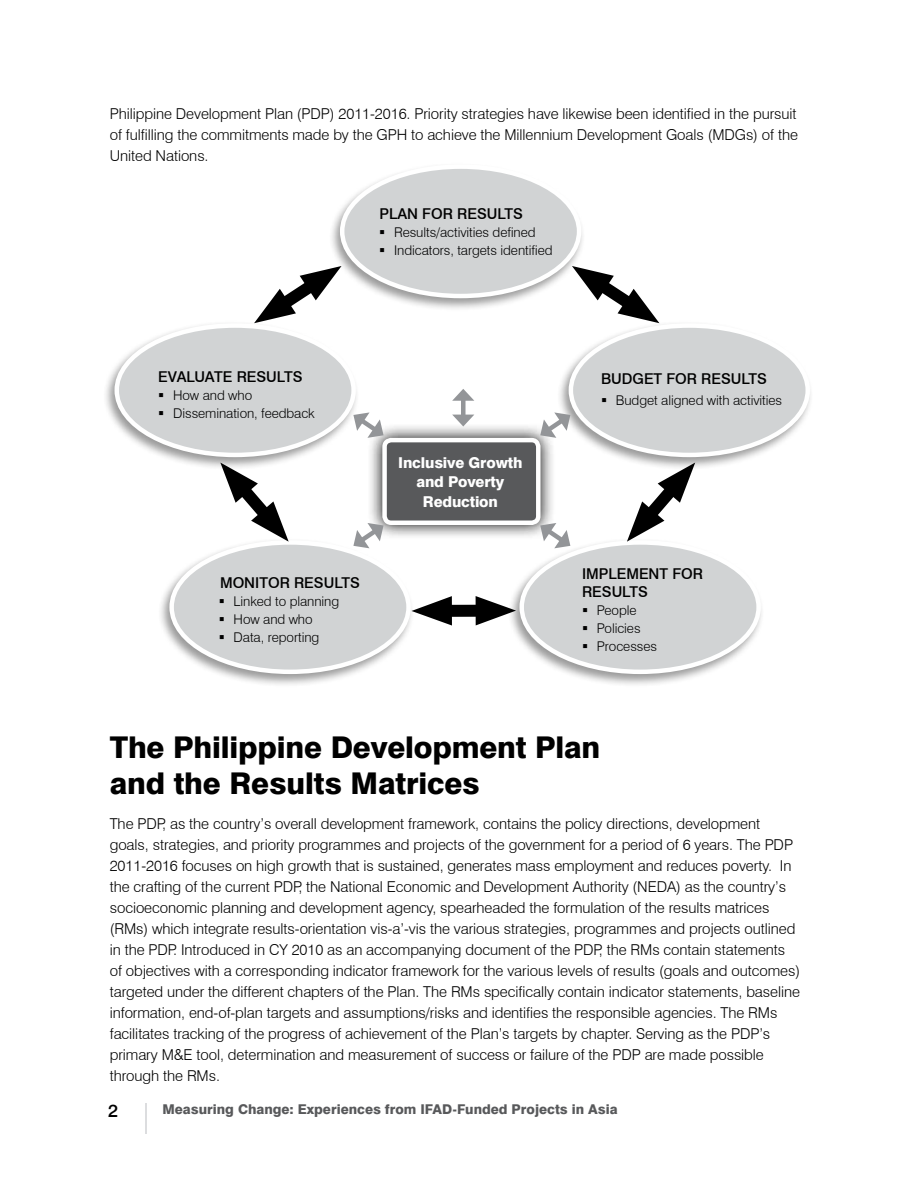
<style>
.page{position:relative;width:918px;height:1188px;background:#fff}
.page>*{position:absolute;margin:0;border:0;box-sizing:border-box;transform-origin:0 0}
.t1{font:800 30px/36px "Swiss 721 BT";letter-spacing:-.005em;color:#000}
.t2{font:500 18px "Swiss 721 BT";color:#000}
.t3{font:300 15px/21px "Swiss 721 BT";letter-spacing:-.005em;color:#000;text-align:justify}
.t4{font:500 15px/17.9px "Swiss 721 BT";color:#000}
.t5{font:800 15px/19.5px "Swiss 721 BT";letter-spacing:-.01em;color:#fff;text-align:center}
.t6{font:300 13.5px/17.9px "Swiss 721 BT";letter-spacing:-.005em;color:#000}
.t7{font:800 13.5px "Swiss 721 BT";color:#58595b}
</style>
<div class="page">
<hr style="left:145px;top:1104px;width:2px;height:30px;background:#dcdddf">
<div style="left:328px;top:162px;width:258px;height:150px;background:#000;opacity:.4"></div>
<div style="left:342px;top:167px;width:237px;height:129px;background:#d1d3d4;border-radius:50%"></div>
<div style="left:340px;top:164px;width:241px;height:134px;border:4px solid #fff;border-radius:50%"></div>
<div style="left:103px;top:321px;width:257px;height:150px;background:#000;opacity:.4"></div>
<div style="left:117px;top:326px;width:237px;height:129px;background:#d1d3d4;border-radius:50%"></div>
<div style="left:115px;top:323px;width:241px;height:134px;border:4px solid #fff;border-radius:50%"></div>
<div style="left:158px;top:538px;width:257px;height:150px;background:#000;opacity:.4"></div>
<div style="left:172px;top:542px;width:237px;height:130px;background:#d1d3d4;border-radius:50%"></div>
<div style="left:169px;top:540px;width:242px;height:134px;border:4px solid #fff;border-radius:50%"></div>
<div style="left:508px;top:538px;width:257px;height:150px;background:#000;opacity:.4"></div>
<div style="left:522px;top:542px;width:237px;height:130px;background:#d1d3d4;border-radius:50%"></div>
<div style="left:519px;top:540px;width:242px;height:134px;border:4px solid #fff;border-radius:50%"></div>
<div style="left:557px;top:321px;width:257px;height:150px;background:#000;opacity:.4"></div>
<div style="left:571px;top:326px;width:237px;height:129px;background:#d1d3d4;border-radius:50%"></div>
<div style="left:569px;top:323px;width:241px;height:134px;border:4px solid #fff;border-radius:50%"></div>
<svg style="left:370px;top:426px;width:183px;height:114px"></svg>
<div style="left:385px;top:440px;width:153px;height:83px;background:#58595b;border-radius:7px"></div>
<div style="left:382px;top:438px;width:159px;height:87px;border:4px solid #fff;border-radius:7px"></div>
<svg style="left:254px;top:262px;width:88px;height:65px"></svg>
<svg style="left:625px;top:463px;width:72px;height:79px"></svg>
<div style="left:435px;top:605px;width:58px;height:12px;background:#000"></div>
<svg style="left:476px;top:596px;width:40px;height:29px"></svg>
<svg style="left:412px;top:596px;width:40px;height:30px"></svg>
<svg style="left:219px;top:463px;width:71px;height:79px"></svg>
<svg style="left:572px;top:262px;width:87px;height:65px"></svg>
<svg style="left:540px;top:412px;width:30px;height:26px"></svg>
<svg style="left:540px;top:523px;width:30px;height:25px"></svg>
<svg style="left:353px;top:412px;width:31px;height:26px"></svg>
<svg style="left:353px;top:523px;width:31px;height:25px"></svg>
<div style="left:461px;top:397px;width:5px;height:22px;background:#939598"></div>
<svg style="left:452px;top:389px;width:22px;height:12px"></svg>
<svg style="left:452px;top:415px;width:22px;height:12px"></svg>
<p class="t3" style="left:110px;top:103px;width:690px">Philippine Development Plan (PDP) 2011-2016. Priority strategies have likewise been identified in the pursuit of fulfilling the commitments made by the GPH to achieve the Millennium Development Goals (MDGs) of the United Nations.</p>
<p class="t4" style="left:380px;top:205px;width:145px">PLAN FOR RESULTS</p>
<p class="t6" style="left:394px;top:223px;width:160px">Results/activities defined<br>Indicators, targets identified</p>
<p class="t4" style="left:158px;top:367px;width:146px">EVALUATE RESULTS</p>
<p class="t6" style="left:173px;top:386px;width:143px">How and who<br>Dissemination, feedback</p>
<p class="t4" style="left:220px;top:574px;width:141px">MONITOR RESULTS</p>
<p class="t6" style="left:234px;top:592px;width:107px">Linked to planning<br>How and who<br>Data, reporting</p>
<p class="t5" style="left:398px;top:452px;width:126px">Inclusive Growth and Poverty<br>Reduction</p>
<p class="t4" style="left:601px;top:370px;width:168px">BUDGET FOR RESULTS</p>
<p class="t6" style="left:616px;top:391px;width:168px">Budget aligned with activities</p>
<p class="t4" style="left:582px;top:565px;width:123px">IMPLEMENT FOR<br>RESULTS</p>
<p class="t6" style="left:597px;top:601px;width:62px">People<br>Policies<br>Processes</p>
<h1 class="t1" style="left:110px;top:730px;width:492px">The Philippine Development Plan and the Results Matrices</h1>
<p class="t3" style="left:110px;top:813px;width:692px;text-align:left">The PDP, as the country’s overall development framework, contains the policy directions, development goals, strategies, and priority programmes and projects of the government for a period of 6 years. The PDP 2011-2016 focuses on high growth that is sustained, generates mass employment and reduces poverty. In the crafting of the current PDP, the National Economic and Development Authority (NEDA) as the country’s socioeconomic planning and development agency, spearheaded the formulation of the results matrices (RMs) which integrate results-orientation vis-a’-vis the various strategies, programmes and projects outlined in the PDP. Introduced in CY 2010 as an accompanying document of the PDP, the RMs contain statements of objectives with a corresponding indicator framework for the various levels of results (goals and outcomes) targeted under the different chapters of the Plan. The RMs specifically contain indicator statements, baseline information, end-of-plan targets and assumptions/risks and identifies the responsible agencies. The RMs facilitates tracking of the progress of achievement of the Plan’s targets by chapter. Serving as the PDP’s primary M&amp;E tool, determination and measurement of success or failure of the PDP are made possible through the RMs.</p>
<p class="t2" style="left:108px;top:1100px;width:12px">2</p>
<p class="t7" style="left:162px;top:1101px;width:457px">Measuring Change: Experiences from IFAD-Funded Projects in Asia</p>
</div>
